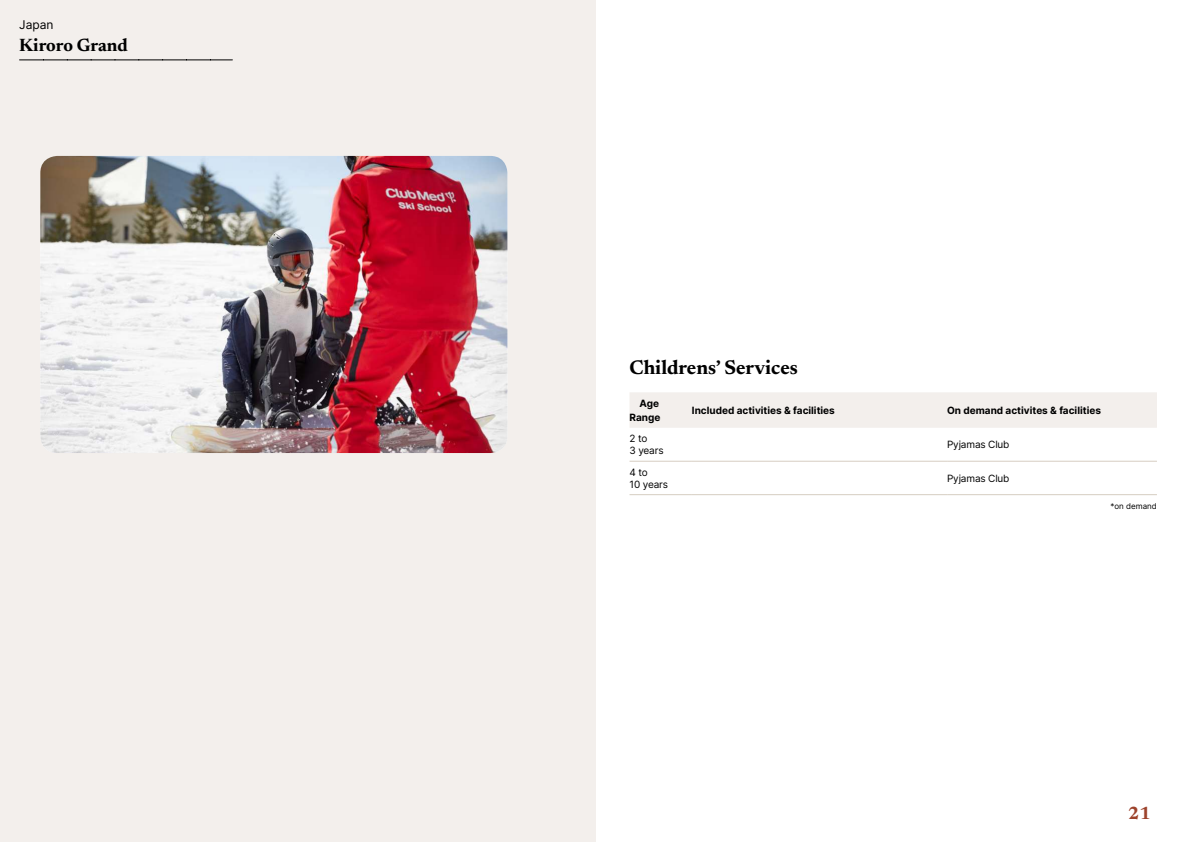
<style>
.page{position:relative;width:1191px;height:842px;background:#fff}
.page>*{position:absolute;margin:0;border:0;box-sizing:border-box;transform-origin:0 0}
.t1{font:700 20px "Newsreader 24 pt";color:#000}
.t2{font:700 18px "Newsreader 24 pt";color:#000}
.t3{font:700 18px "Newsreader 24 pt";color:#9d432c}
.t4{font:12px "Inter";color:#000}
.t5{font:700 10px/14px "Inter";color:#000;text-align:right}
.t6{font:10px/12px "Inter";letter-spacing:-.015em;color:#000}
.t7{font:8px "Inter";color:#000}
</style>
<div class="page">
<div style="left:0;top:0;width:595px;height:842px;background:#f3efec"></div>
<img style="left:40px;top:156px;width:467px;height:297px">
<svg style="left:20px;top:60px;width:212px;height:1px"></svg>
<div style="left:630px;top:392px;width:527px;height:36px;background:#f3efec"></div>
<hr style="left:629px;top:461px;width:63px;height:1px;background:#d6cdc1">
<hr style="left:692px;top:461px;width:255px;height:1px;background:#d6cdc1">
<hr style="left:947px;top:461px;width:210px;height:1px;background:#d6cdc1">
<hr style="left:629px;top:494px;width:63px;height:1px;background:#d6cdc1">
<hr style="left:692px;top:494px;width:255px;height:1px;background:#d6cdc1">
<hr style="left:947px;top:494px;width:210px;height:1px;background:#d6cdc1">
<p class="t4" style="left:19px;top:17px;width:36px">Japan</p>
<h2 class="t2" style="left:19px;top:37px;width:110px">Kiroro Grand</h2>
<h1 class="t1" style="left:629px;top:359px;width:170px">Childrens’ Services</h1>
<p class="t5" style="left:629px;top:396px;width:32px">Age<br>Range</p>
<p class="t5" style="left:692px;top:403px;width:144px">Included activities &amp; facilities</p>
<p class="t5" style="left:947px;top:403px;width:155px">On demand activites &amp; facilities</p>
<p class="t6" style="left:629px;top:432px;width:36px">2 to<br>3 years</p>
<p class="t6" style="left:947px;top:438px;width:64px">Pyjamas Club</p>
<p class="t6" style="left:629px;top:466px;width:40px">4 to<br>10 years</p>
<p class="t6" style="left:947px;top:472px;width:64px">Pyjamas Club</p>
<p class="t7" style="left:1110px;top:500px;width:48px">*on demand</p>
<h2 class="t3" style="left:1128px;top:806px;width:24px">21</h2>
</div>
